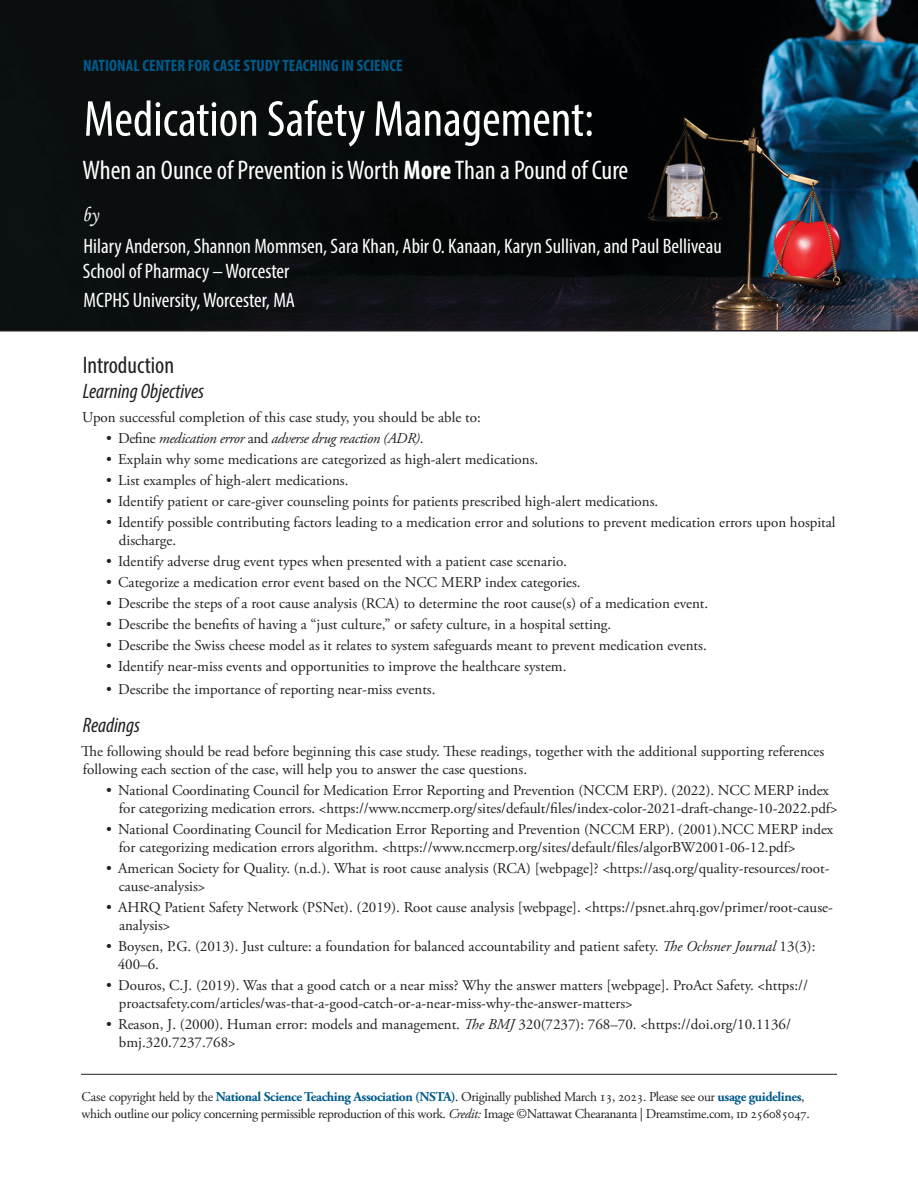
<style>
.page{position:relative;width:918px;height:1188px;background:#fff}
.page>*{position:absolute;margin:0;border:0;box-sizing:border-box;transform-origin:0 0}
.t1{font:condensed 51px "Myriad Pro";color:#fff}
.t2{font:condensed 27px "Myriad Pro";color:#fff}
.t3{font:condensed 24px "Myriad Pro";color:#231f20}
.t4{font:condensed 21px/25.5px "Myriad Pro";color:#fff}
.t5{font:italic condensed 21px "Myriad Pro";color:#231f20}
.t6{font:21px "Monotype Corsiva";color:#fff;scale:.93 1}
.t7{font:700 condensed 16.5px "Myriad Pro";letter-spacing:.005em;color:#005b8c}
.t8{font:15px/18px "Adobe Garamond Pro";color:#231f20}
.t9{font:italic 15px "Adobe Garamond Pro";letter-spacing:-.025em;color:#231f20}
.t10{font:13.5px/16.2px "Adobe Garamond Pro";letter-spacing:-.03em;color:#231f20}
.s1{font-weight:700}
.s2{font-style:normal}
.s3{font-style:italic}
.s4{font-weight:700;color:#005b8c}
</style>
<div class="page">
<hr style="left:81px;top:1074px;width:756px;height:1px;background:#231f20">
<svg style="left:0;top:0;width:918px;height:332px;background:#0f161b"></svg>
<p class="t7" style="left:83px;top:55px;width:321px">NATIONAL CENTER FOR CASE STUDY TEACHING IN SCIENCE</p>
<h1 class="t1" style="left:84px;top:88px;width:512px">Medication Safety Management:</h1>
<h2 class="t2" style="left:82px;top:154px;width:548px">When an Ounce of Prevention is Worth <span class="s1">More</span> Than a Pound of Cure</h2>
<h3 class="t6" style="left:82px;top:202px;width:19px">by</h3>
<h3 class="t4" style="left:83px;top:233px;width:640px">Hilary Anderson, Shannon Mommsen, Sara Khan, Abir O. Kanaan, Karyn Sullivan, and Paul Belliveau<br>School of Pharmacy – Worcester</h3>
<h3 class="t4" style="left:84px;top:287px;width:213px">MCPHS University, Worcester, MA</h3>
<h3 class="t3" style="left:83px;top:350px;width:93px">Introduction</h3>
<h3 class="t5" style="left:83px;top:378px;width:123px">Learning Objectives</h3>
<p class="t8" style="left:82px;top:409px;width:400px">Upon successful completion of this case study, you should be able to:</p>
<p class="t9" style="left:106px;top:429px;width:319px"><span class="s2">• Define</span> medication error <span class="s2">and</span> adverse drug reaction (ADR)<span class="s2">.</span></p>
<p class="t8" style="left:106px;top:451px;width:434px">• Explain why some medications are categorized as high-alert medications.</p>
<p class="t8" style="left:106px;top:472px;width:244px">• List examples of high-alert medications.</p>
<p class="t8" style="left:106px;top:493px;width:554px">• Identify patient or care-giver counseling points for patients prescribed high-alert medications.</p>
<p class="t8" style="left:119px;top:514px;width:718px;text-indent:-13px">• Identify possible contributing factors leading to a medication error and solutions to prevent medication errors upon hospital discharge.</p>
<p class="t8" style="left:106px;top:553px;width:462px">• Identify adverse drug event types when presented with a patient case scenario.</p>
<p class="t8" style="left:106px;top:574px;width:476px">• Categorize a medication error event based on the NCC MERP index categories.</p>
<p class="t8" style="left:106px;top:595px;width:604px">• Describe the steps of a root cause analysis (RCA) to determine the root cause(s) of a medication event.</p>
<p class="t8" style="left:106px;top:616px;width:507px">• Describe the benefits of having a “just culture,” or safety culture, in a hospital setting.</p>
<p class="t8" style="left:106px;top:637px;width:602px">• Describe the Swiss cheese model as it relates to system safeguards meant to prevent medication events.</p>
<p class="t8" style="left:106px;top:658px;width:462px">• Identify near-miss events and opportunities to improve the healthcare system.</p>
<p class="t8" style="left:106px;top:681px;width:331px">• Describe the importance of reporting near-miss events.</p>
<h3 class="t5" style="left:83px;top:713px;width:59px">Readings</h3>
<p class="t8" style="left:81px;top:743px;width:745px">The following should be read before beginning this case study. These readings, together with the additional supporting references following each section of the case, will help you to answer the case questions.</p>
<p class="t8" style="left:119px;top:782px;width:720px;text-indent:-13px">• National Coordinating Council for Medication Error Reporting and Prevention (NCCM ERP). (2022). NCC MERP index for categorizing medication errors. &lt;https://www.nccmerp.org/sites/default/files/index-color-2021-draft-change-10-2022.pdf&gt;</p>
<p class="t8" style="left:119px;top:821px;width:716px;text-indent:-13px">• National Coordinating Council for Medication Error Reporting and Prevention (NCCM ERP). (2001).NCC MERP index for categorizing medication errors algorithm. &lt;https://www.nccmerp.org/sites/default/files/algorBW2001-06-12.pdf&gt;</p>
<p class="t8" style="left:119px;top:860px;width:712px;text-indent:-13px">• American Society for Quality. (n.d.). What is root cause analysis (RCA) [webpage]? &lt;https://asq.org/quality-resources/root&shy;cause-analysis&gt;</p>
<p class="t8" style="left:119px;top:899px;width:715px;text-indent:-13px">• AHRQ Patient Safety Network (PSNet). (2019). Root cause analysis [webpage]. &lt;https://psnet.ahrq.gov/primer/root-cause&shy;analysis&gt;</p>
<p class="t8" style="left:118px;top:938px;width:699px;text-indent:-12px">• Boysen, P.G. (2013). Just culture: a foundation for balanced accountability and patient safety. <span class="s3">The Ochsner Journal</span> 13(3):<br>400–6.</p>
<p class="t8" style="left:119px;top:977px;width:691px;text-indent:-13px">• Douros, C.J. (2019). Was that a good catch or a near miss? Why the answer matters [webpage]. ProAct Safety. &lt;https:// proactsafety.com/articles/was-that-a-good-catch-or-a-near-miss-why-the-answer-matters&gt;</p>
<p class="t8" style="left:119px;top:1016px;width:674px;text-indent:-13px">• Reason, J. (2000). Human error: models and management. <span class="s3">The BMJ</span> 320(7237): 768–70. &lt;https://doi.org/10.1136/ bmj.320.7237.768&gt;</p>
<p class="t10" style="left:81px;top:1090px;width:730px">Case copyright held by the <span class="s4">National Science Teaching Association (NSTA)</span>. Originally published March 13, 2023. Please see our <span class="s4">usage guidelines</span>, which outline our policy concerning permissible reproduction of this work. <span class="s3">Credit:</span> Image ©Nattawat Chearananta | Dreamstime.com, id 256085047.</p>
</div>
